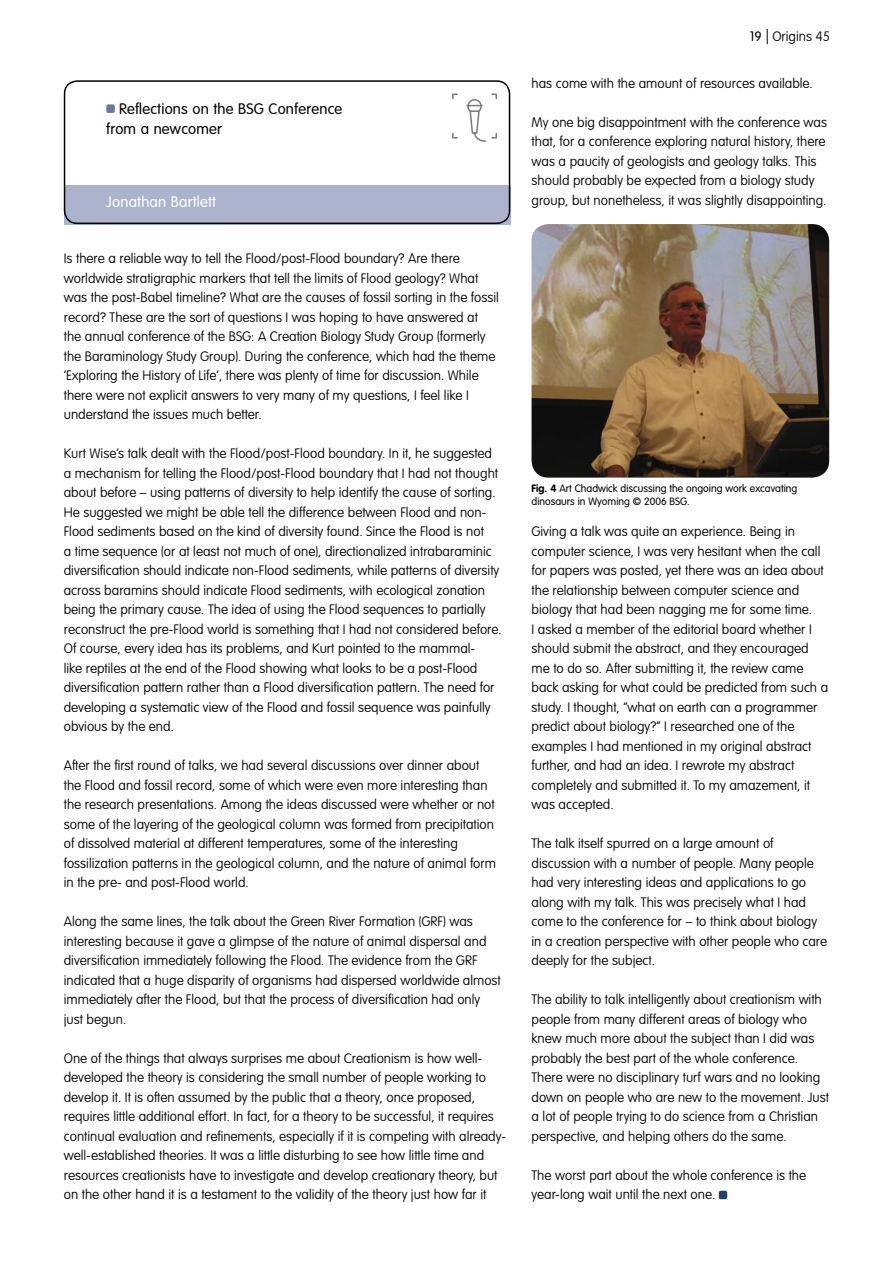
<style>
.page{position:relative;width:893px;height:1263px;background:#fff}
.page>*{position:absolute;margin:0;border:0;box-sizing:border-box;transform-origin:0 0}
.Inset_Paragraph{font:300 15px/19.5px "VAG Rounded";letter-spacing:.015em;color:#000}
.Inset_Paragraph-2{font:300 15px "VAG Rounded";letter-spacing:.015em;color:#fff}
.Paragraph{font:100 13.5px/19.5px "VAG Rounded";color:#000}
.t1{font:300 13.5px "VAG Rounded";color:#000}
.t2{font:300 10.5px/13.5px "VAG Rounded";color:#000}
.s1{font-weight:700}
</style>
<div class="page">
<svg style="left:767px;top:29px;width:1px;height:15px"></svg>
<svg style="left:719px;top:1191px;width:8px;height:8px"></svg>
<div style="left:64px;top:185px;width:446px;height:39px;background:#000"></div>
<svg style="left:63px;top:80px;width:448px;height:143px"></svg>
<svg style="left:452px;top:94px;width:45px;height:48px"></svg>
<svg style="left:106px;top:104px;width:9px;height:9px"></svg>
<img style="left:531px;top:224px;width:298px;height:254px">
<p class="Inset_Paragraph" style="left:106px;top:99px;width:238px;text-indent:13px">Reflections on the BSG Conference from a newcomer</p>
<p class="Inset_Paragraph-2" style="left:106px;top:193px;width:111px">Jonathan Bartlett</p>
<p class="Paragraph" style="left:64px;top:249px;width:437px">Is there a reliable way to tell the Flood/post-Flood boundary? Are there worldwide stratigraphic markers that tell the limits of Flood geology? What was the post-Babel timeline? What are the causes of fossil sorting in the fossil record? These are the sort of questions I was hoping to have answered at<br>the annual conference of the BSG: A Creation Biology Study Group (formerly the Baraminology Study Group). During the conference, which had the theme ‘Exploring the History of Life’, there was plenty of time for discussion. While there were not explicit answers to very many of my questions, I feel like I understand the issues much better.</p>
<p class="Paragraph" style="left:64px;top:444px;width:439px">Kurt Wise’s talk dealt with the Flood/post-Flood boundary. In it, he suggested a mechanism for telling the Flood/post-Flood boundary that I had not thought about before – using patterns of diversity to help identify the cause of sorting.<br>He suggested we might be able tell the difference between Flood and non-Flood sediments based on the kind of diversity found. Since the Flood is not<br>a time sequence (or at least not much of one), directionalized intrabaraminic diversification should indicate non-Flood sediments, while patterns of diversity across baramins should indicate Flood sediments, with ecological zonation being the primary cause. The idea of using the Flood sequences to partially reconstruct the pre-Flood world is something that I had not considered before.<br>Of course, every idea has its problems, and Kurt pointed to the mammal-<br>like reptiles at the end of the Flood showing what looks to be a post-Flood diversification pattern rather than a Flood diversification pattern. The need for developing a systematic view of the Flood and fossil sequence was painfully obvious by the end.</p>
<p class="Paragraph" style="left:64px;top:756px;width:434px">After the first round of talks, we had several discussions over dinner about the Flood and fossil record, some of which were even more interesting than the research presentations. Among the ideas discussed were whether or not some of the layering of the geological column was formed from precipitation of dissolved material at different temperatures, some of the interesting fossilization patterns in the geological column, and the nature of animal form in the pre- and post-Flood world.</p>
<p class="Paragraph" style="left:64px;top:912px;width:439px">Along the same lines, the talk about the Green River Formation (GRF) was interesting because it gave a glimpse of the nature of animal dispersal and diversification immediately following the Flood. The evidence from the GRF indicated that a huge disparity of organisms had dispersed worldwide almost immediately after the Flood, but that the process of diversification had only just begun.</p>
<p class="Paragraph" style="left:64px;top:1048px;width:444px">One of the things that always surprises me about Creationism is how well&shy;developed the theory is considering the small number of people working to develop it. It is often assumed by the public that a theory, once proposed, requires little additional effort. In fact, for a theory to be successful, it requires continual evaluation and refinements, especially if it is competing with already&shy;well-established theories. It was a little disturbing to see how little time and resources creationists have to investigate and develop creationary theory, but on the other hand it is a testament to the validity of the theory just how far it</p>
<p class="t1" style="left:750px;top:29px;width:13px">19</p>
<p class="Paragraph" style="left:772px;top:27px;width:59px">Origins 45</p>
<p class="Paragraph" style="left:531px;top:73px;width:283px">has come with the amount of resources available.</p>
<p class="Paragraph" style="left:531px;top:112px;width:297px">My one big disappointment with the conference was that, for a conference exploring natural history, there was a paucity of geologists and geology talks. This should probably be expected from a biology study group, but nonetheless, it was slightly disappointing.</p>
<p class="t2" style="left:531px;top:481px;width:267px"><span class="s1">Fig. 4</span> Art Chadwick discussing the ongoing work excavating dinosaurs in Wyoming © 2006 BSG.</p>
<p class="Paragraph" style="left:531px;top:522px;width:298px">Giving a talk was quite an experience. Being in computer science, I was very hesitant when the call for papers was posted, yet there was an idea about the relationship between computer science and biology that had been nagging me for some time.<br>I asked a member of the editorial board whether I should submit the abstract, and they encouraged me to do so. After submitting it, the review came back asking for what could be predicted from such a study. I thought, “what on earth can a programmer predict about biology?” I researched one of the examples I had mentioned in my original abstract further, and had an idea. I rewrote my abstract completely and submitted it. To my amazement, it was accepted.</p>
<p class="Paragraph" style="left:531px;top:834px;width:297px">The talk itself spurred on a large amount of discussion with a number of people. Many people had very interesting ideas and applications to go along with my talk. This was precisely what I had come to the conference for – to think about biology in a creation perspective with other people who care deeply for the subject.</p>
<p class="Paragraph" style="left:531px;top:990px;width:299px">The ability to talk intelligently about creationism with people from many different areas of biology who knew much more about the subject than I did was probably the best part of the whole conference.<br>There were no disciplinary turf wars and no looking down on people who are new to the movement. Just a lot of people trying to do science from a Christian perspective, and helping others do the same.</p>
<p class="Paragraph" style="left:531px;top:1165px;width:276px">The worst part about the whole conference is the year-long wait until the next one.</p>
</div>
